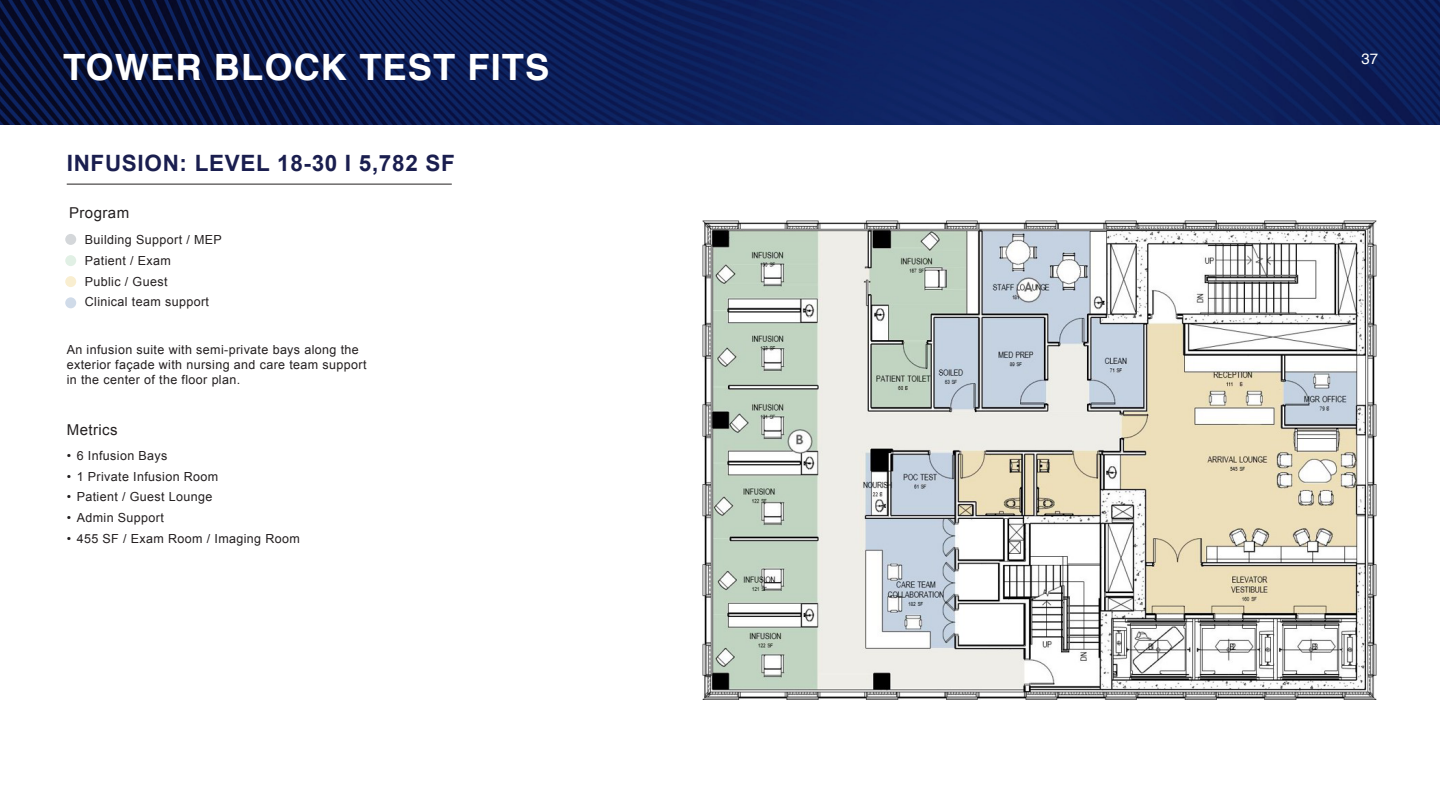
<style>
.page{position:relative;width:1440px;height:810px;background:#fff}
.page>*{position:absolute;margin:0;border:0;box-sizing:border-box;transform-origin:0 0}
.Lead_in_Headers{font:700 36.25px "Helvetica";letter-spacing:.03em;color:#fff}
.Body_Copy{font:700 22.5px "Arial";letter-spacing:.03em;color:#1a1e4f}
.Body_Copy-2{font:15px "Arial";letter-spacing:.03em;color:#231f20}
.t1{font:15px "Helvetica";color:#fff}
.Body_Copy-3{font:12.5px/15px "Arial";letter-spacing:.03em;color:#231f20}
</style>
<div class="page">
<img style="left:0;top:0;width:1440px;height:125px">
<img style="left:702px;top:221px;width:675px;height:478px">
<hr style="left:67px;top:184px;width:385px;height:1px;background:#231f20">
<div style="left:65px;top:234px;width:11px;height:11px;background:#d4d7da;border-radius:50%"></div>
<div style="left:65px;top:276px;width:11px;height:11px;background:#f9eed0;border-radius:50%"></div>
<div style="left:65px;top:297px;width:11px;height:11px;background:#d0dbe9;border-radius:50%"></div>
<div style="left:65px;top:255px;width:11px;height:11px;background:#e1f0e5;border-radius:50%"></div>
<p class="Lead_in_Headers" style="left:63px;top:45px;width:488px">TOWER BLOCK TEST FITS</p>
<p class="Body_Copy" style="left:67px;top:149px;width:390px">INFUSION: LEVEL 18-30 I 5,782 SF</p>
<p class="Body_Copy-2" style="left:69px;top:203px;width:62px">Program</p>
<p class="Body_Copy-3" style="left:85px;top:233px;width:139px">Building Support / MEP</p>
<p class="Body_Copy-3" style="left:85px;top:253px;width:88px">Patient / Exam</p>
<p class="Body_Copy-3" style="left:85px;top:274px;width:84px">Public / Guest</p>
<p class="Body_Copy-3" style="left:85px;top:294px;width:126px">Clinical team support</p>
<p class="Body_Copy-3" style="left:67px;top:342px;width:301px">An infusion suite with semi-private bays along the exterior façade with nursing and care team support in the center of the floor plan.</p>
<p class="Body_Copy-2" style="left:67px;top:420px;width:53px">Metrics</p>
<p class="Body_Copy-3" style="left:67px;top:448px;width:102px">• 6 Infusion Bays</p>
<p class="Body_Copy-3" style="left:67px;top:469px;width:153px">• 1 Private Infusion Room</p>
<p class="Body_Copy-3" style="left:67px;top:490px;width:147px">• Patient / Guest Lounge</p>
<p class="Body_Copy-3" style="left:67px;top:510px;width:99px">• Admin Support</p>
<p class="Body_Copy-3" style="left:67px;top:531px;width:235px">• 455 SF / Exam Room / Imaging Room</p>
<p class="t1" style="left:1362px;top:47px;width:18px">37</p>
</div>
